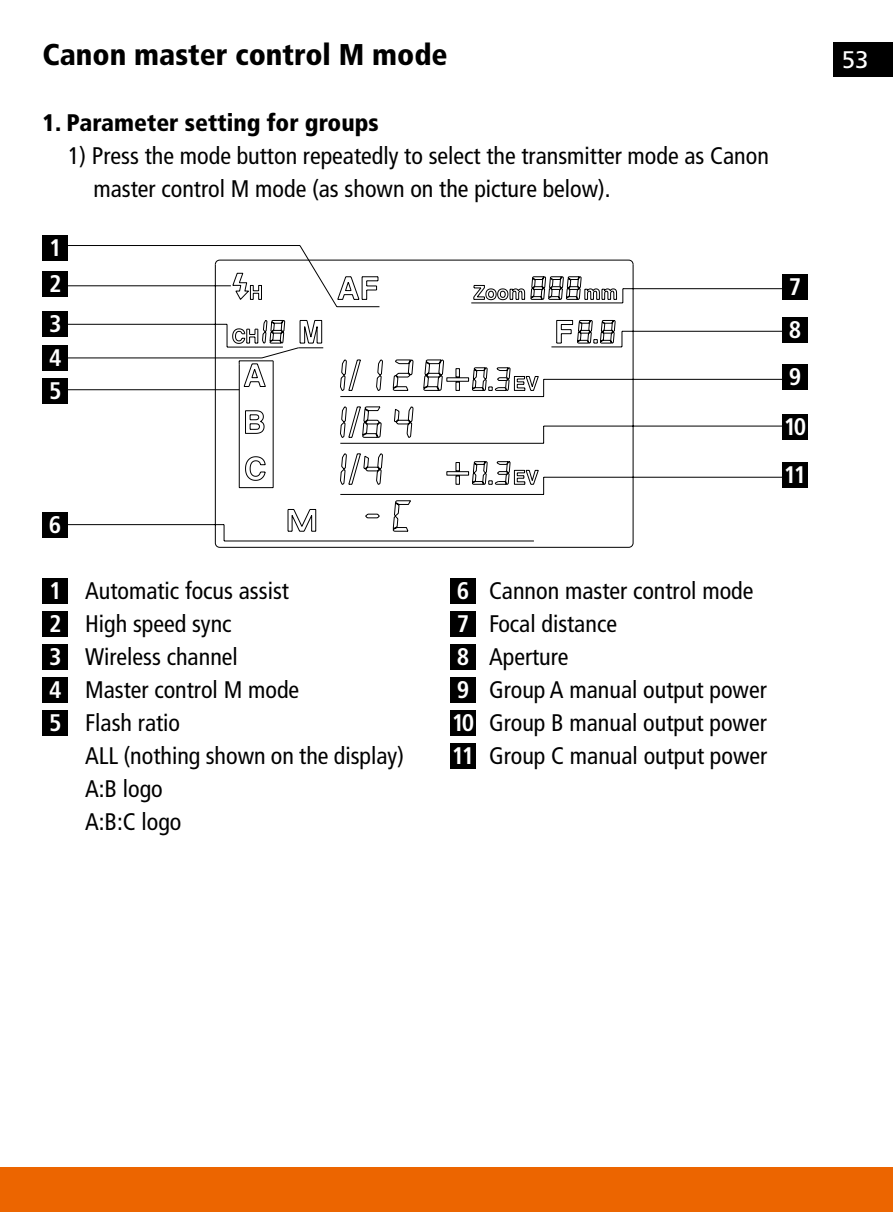
<style>
.page{position:relative;width:893px;height:1212px;background:#fff}
.page>*{position:absolute;margin:0;border:0;box-sizing:border-box;transform-origin:0 0}
.t1{font:900 condensed 30px "Frutiger LT";color:#000}
.t2{font:condensed 24px/33px "Frutiger LT";color:#000}
.t3{font:900 condensed 24px "Frutiger LT";color:#000}
.t4{font:700 condensed 24px/33px "Frutiger LT";letter-spacing:-.1em;color:#fff}
.t5{font:24px "Frutiger LT";color:#fff}
</style>
<div class="page">
<div style="left:0;top:1167px;width:893px;height:45px;background:#ec6500"></div>
<div style="left:833px;top:43px;width:60px;height:34px;background:#000"></div>
<div style="left:450px;top:677px;width:26px;height:25px;background:#000"></div>
<div style="left:450px;top:710px;width:26px;height:25px;background:#000"></div>
<div style="left:450px;top:743px;width:26px;height:25px;background:#000"></div>
<div style="left:450px;top:644px;width:26px;height:25px;background:#000"></div>
<div style="left:43px;top:677px;width:25px;height:25px;background:#000"></div>
<div style="left:43px;top:710px;width:25px;height:25px;background:#000"></div>
<div style="left:43px;top:644px;width:25px;height:25px;background:#000"></div>
<div style="left:450px;top:611px;width:26px;height:25px;background:#000"></div>
<div style="left:43px;top:611px;width:25px;height:25px;background:#000"></div>
<div style="left:43px;top:578px;width:25px;height:25px;background:#000"></div>
<div style="left:450px;top:578px;width:26px;height:25px;background:#000"></div>
<svg style="left:42px;top:244px;width:766px;height:300px"></svg>
<svg style="left:42px;top:319px;width:556px;height:166px"></svg>
<div style="left:43px;top:345px;width:25px;height:25px;background:#000"></div>
<div style="left:43px;top:378px;width:25px;height:26px;background:#000"></div>
<div style="left:43px;top:311px;width:25px;height:25px;background:#000"></div>
<div style="left:43px;top:271px;width:25px;height:26px;background:#000"></div>
<div style="left:43px;top:235px;width:25px;height:26px;background:#000"></div>
<div style="left:42px;top:512px;width:26px;height:25px;background:#000"></div>
<div style="left:782px;top:364px;width:26px;height:26px;background:#000"></div>
<div style="left:782px;top:414px;width:26px;height:25px;background:#000"></div>
<div style="left:782px;top:462px;width:26px;height:26px;background:#000"></div>
<div style="left:782px;top:317px;width:26px;height:26px;background:#000"></div>
<div style="left:782px;top:274px;width:26px;height:26px;background:#000"></div>
<p class="t1" style="left:43px;top:37px;width:407px">Canon master control M mode</p>
<p class="t3" style="left:43px;top:108px;width:338px">1. Parameter setting for groups</p>
<p class="t2" style="left:94px;top:139px;width:677px;text-indent:-26px">1) Press the mode button repeatedly to select the transmitter mode as Canon master control M mode (as shown on the picture below).</p>
<p class="t4" style="left:49px;top:231px;width:14px">1</p>
<p class="t4" style="left:49px;top:267px;width:14px">2</p>
<p class="t4" style="left:49px;top:307px;width:14px">3</p>
<p class="t4" style="left:49px;top:341px;width:14px">4<br>5</p>
<p class="t4" style="left:49px;top:508px;width:14px">6</p>
<p class="t4" style="left:789px;top:271px;width:14px">7</p>
<p class="t4" style="left:789px;top:313px;width:14px">8</p>
<p class="t4" style="left:784px;top:353px;width:24px;line-height:48.9px">9<br>10<br>11</p>
<p class="t2" style="left:85px;top:574px;width:320px">Automatic focus assist<br>High speed sync<br>Wireless channel<br>Master control M mode<br>Flash ratio<br>ALL (nothing shown on the display)<br>A:B logo<br>A:B:C logo</p>
<p class="t2" style="left:489px;top:574px;width:280px">Cannon master control mode<br>Focal distance<br>Aperture<br>Group A manual output power<br>Group B manual output power<br>Group C manual output power</p>
<p class="t4" style="left:49px;top:574px;width:14px">1</p>
<p class="t4" style="left:457px;top:574px;width:14px">6</p>
<p class="t4" style="left:49px;top:607px;width:14px">2</p>
<p class="t4" style="left:457px;top:607px;width:14px">7</p>
<p class="t4" style="left:457px;top:640px;width:14px">8</p>
<p class="t4" style="left:49px;top:640px;width:14px">3</p>
<p class="t4" style="left:452px;top:673px;width:24px">9<br>10<br>11</p>
<p class="t4" style="left:49px;top:673px;width:14px">4<br>5</p>
<p class="t5" style="left:842px;top:46px;width:28px">53</p>
</div>
